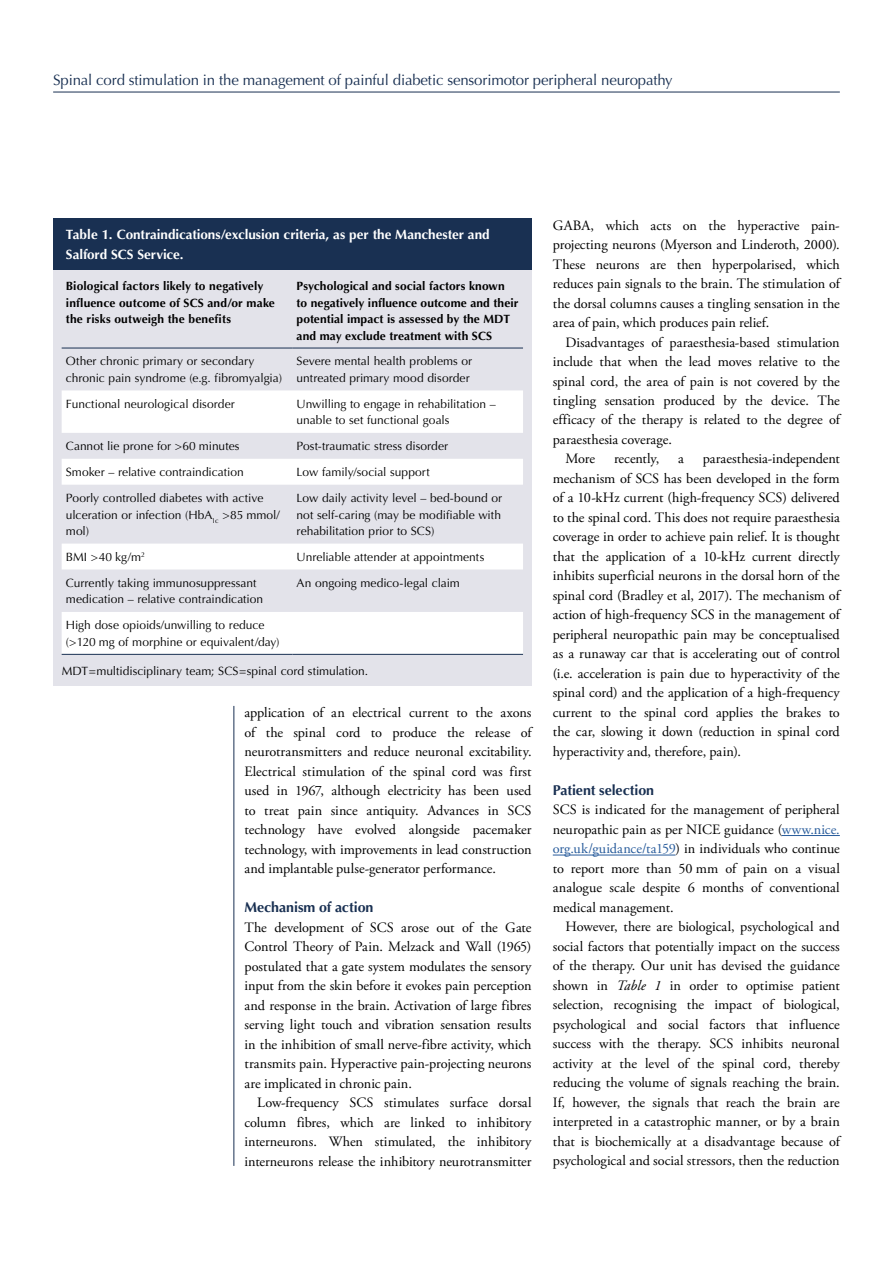
<style>
.page{position:relative;width:893px;height:1263px;background:#fff}
.page>*{position:absolute;margin:0;border:0;box-sizing:border-box;transform-origin:0 0}
.t1{font:15px "Optima";letter-spacing:-.01em;color:#193052}
.t2{font:14.25px/19.5px "Adobe Garamond Pro";color:#000;text-align:justify}
.t3{font:700 14.25px "Optima";letter-spacing:-.005em;color:#193052}
.t4{font:700 13.5px/19.5px "Optima";letter-spacing:-.005em;color:#fff}
.t5{font:12px/16.5px "Optima";color:#000}
.t6{font:700 12px/16.5px "Optima";letter-spacing:.01em;color:#000}
.s1{color:#275b9b}
.s2{font-style:italic}
</style>
<div class="page">
<hr style="left:782px;top:835px;width:58px;height:1px;background:#275b9b">
<hr style="left:553px;top:855px;width:122px;height:1px;background:#275b9b">
<div style="left:53px;top:264px;width:478px;height:422px;background:#e3e3ea"></div>
<svg style="left:62px;top:390px;width:461px;height:263px;fill:#fff"></svg>
<hr style="left:62px;top:348px;width:230px;height:1px;background:#193052">
<hr style="left:292px;top:348px;width:231px;height:1px;background:#193052">
<hr style="left:62px;top:654px;width:230px;height:1px;background:#193052">
<hr style="left:292px;top:654px;width:231px;height:1px;background:#193052">
<div style="left:53px;top:218px;width:478px;height:52px;background:#193052"></div>
<hr style="left:53px;top:92px;width:787px;height:1px;background:#193052">
<hr style="left:233px;top:706px;width:1px;height:460px;background:#193052">
<p class="t1" style="left:53px;top:71px;width:621px">Spinal cord stimulation in the management of painful diabetic sensorimotor peripheral neuropathy</p>
<p class="t4" style="left:66px;top:225px;width:425px">Table 1. Contraindications/exclusion criteria, as per the Manchester and<br>Salford SCS Service.</p>
<p class="t6" style="left:66px;top:278px;width:211px">Biological factors likely to negatively influence outcome of SCS and/or make the risks outweigh the benefits</p>
<p class="t6" style="left:297px;top:278px;width:223px">Psychological and social factors known<br>to negatively influence outcome and their potential impact is assessed by the MDT and may exclude treatment with SCS</p>
<p class="t5" style="left:66px;top:353px;width:218px">Other chronic primary or secondary chronic pain syndrome (e.g. fibromyalgia)</p>
<p class="t5" style="left:297px;top:353px;width:177px">Severe mental health problems or untreated primary mood disorder</p>
<p class="t5" style="left:66px;top:396px;width:170px">Functional neurological disorder</p>
<p class="t5" style="left:297px;top:396px;width:201px">Unwilling to engage in rehabilitation – unable to set functional goals</p>
<p class="t5" style="left:66px;top:438px;width:175px">Cannot lie prone for &gt;60 minutes</p>
<p class="t5" style="left:297px;top:438px;width:153px">Post-traumatic stress disorder</p>
<p class="t5" style="left:66px;top:464px;width:179px">Smoker – relative contraindication</p>
<p class="t5" style="left:297px;top:464px;width:135px">Low family/social support</p>
<p class="t5" style="left:66px;top:490px;width:216px">Poorly controlled diabetes with active ulceration or infection (HbA<sub>1c</sub> &gt;85 mmol/ mol)</p>
<p class="t5" style="left:297px;top:490px;width:207px;text-align:justify">Low daily activity level – bed-bound or not self-caring (may be modifiable with rehabilitation prior to SCS)</p>
<p class="t5" style="left:66px;top:549px;width:81px">BMI &gt;40 kg/m<sup>2</sup></p>
<p class="t5" style="left:297px;top:549px;width:189px">Unreliable attender at appointments</p>
<p class="t5" style="left:66px;top:575px;width:199px">Currently taking immunosuppressant medication – relative contraindication</p>
<p class="t5" style="left:297px;top:575px;width:165px">An ongoing medico-legal claim</p>
<p class="t5" style="left:66px;top:617px;width:215px">High dose opioids/unwilling to reduce (&gt;120 mg of morphine or equivalent/day)</p>
<p class="t5" style="left:62px;top:663px;width:308px">MDT=multidisciplinary team; SCS=spinal cord stimulation.</p>
<p class="t2" style="left:244px;top:703px;width:289px">application of an electrical current to the axons of the spinal cord to produce the release of neurotransmitters and reduce neuronal excitability.<br>Electrical stimulation of the spinal cord was first used in 1967, although electricity has been used to treat pain since antiquity. Advances in SCS technology have evolved alongside pacemaker technology, with improvements in lead construction and implantable pulse-generator performance.</p>
<p class="t3" style="left:244px;top:899px;width:130px">Mechanism of action</p>
<p class="t2" style="left:244px;top:918px;width:289px">The development of SCS arose out of the Gate Control Theory of Pain. Melzack and Wall (1965) postulated that a gate system modulates the sensory input from the skin before it evokes pain perception and response in the brain. Activation of large fibres serving light touch and vibration sensation results in the inhibition of small nerve-fibre activity, which transmits pain. Hyperactive pain-projecting neurons are implicated in chronic pain.</p>
<p class="t2" style="left:244px;top:1093px;width:289px;text-indent:13px">Low-frequency SCS stimulates surface dorsal column fibres, which are linked to inhibitory interneurons. When stimulated, the inhibitory interneurons release the inhibitory neurotransmitter</p>
<p class="t2" style="left:553px;top:216px;width:289px">GABA, which acts on the hyperactive pain&shy;projecting neurons (Myerson and Linderoth, 2000).<br>These neurons are then hyperpolarised, which reduces pain signals to the brain. The stimulation of the dorsal columns causes a tingling sensation in the area of pain, which produces pain relief.</p>
<p class="t2" style="left:566px;top:333px;width:276px">Disadvantages of paraesthesia-based stimulation</p>
<p class="t2" style="left:553px;top:352px;width:289px">include that when the lead moves relative to the</p>
<p class="t2" style="left:553px;top:372px;width:289px">spinal cord, the area of pain is not covered by the</p>
<p class="t2" style="left:553px;top:391px;width:288px">tingling sensation produced by the device. The</p>
<p class="t2" style="left:553px;top:411px;width:289px">efficacy of the therapy is related to the degree of</p>
<p class="t2" style="left:553px;top:430px;width:121px">paraesthesia coverage.</p>
<p class="t2" style="left:566px;top:450px;width:31px">More</p>
<p class="t2" style="left:614px;top:450px;width:47px">recently,</p>
<p class="t2" style="left:678px;top:450px;width:7px">a</p>
<p class="t2" style="left:553px;top:450px;width:289px;text-indent:150px">paraesthesia-independent mechanism of SCS has been developed in the form of a 10-kHz current (high-frequency SCS) delivered to the spinal cord. This does not require paraesthesia coverage in order to achieve pain relief. It is thought that the application of a 10-kHz current directly inhibits superficial neurons in the dorsal horn of the spinal cord (Bradley et al, 2017). The mechanism of action of high-frequency SCS in the management of peripheral neuropathic pain may be conceptualised as a runaway car that is accelerating out of control (i.e. acceleration is pain due to hyperactivity of the spinal cord) and the application of a high-frequency current to the spinal cord applies the brakes to the car, slowing it down (reduction in spinal cord hyperactivity and, therefore, pain).</p>
<p class="t3" style="left:553px;top:782px;width:103px">Patient selection</p>
<p class="t2" style="left:553px;top:801px;width:289px">SCS is indicated for the management of peripheral neuropathic pain as per NICE guidance (<span class="s1">www.nice. org.uk/guidance/ta159</span>) in individuals who continue to report more than 50 mm of pain on a visual analogue scale despite 6 months of conventional medical management.</p>
<p class="t2" style="left:553px;top:918px;width:289px;text-indent:13px">However, there are biological, psychological and social factors that potentially impact on the success of the therapy. Our unit has devised the guidance shown in <span class="s2">Table 1</span> in order to optimise patient selection, recognising the impact of biological, psychological and social factors that influence success with the therapy. SCS inhibits neuronal activity at the level of the spinal cord, thereby reducing the volume of signals reaching the brain.<br>If, however, the signals that reach the brain are interpreted in a catastrophic manner, or by a brain that is biochemically at a disadvantage because of psychological and social stressors, then the reduction</p>
</div>
